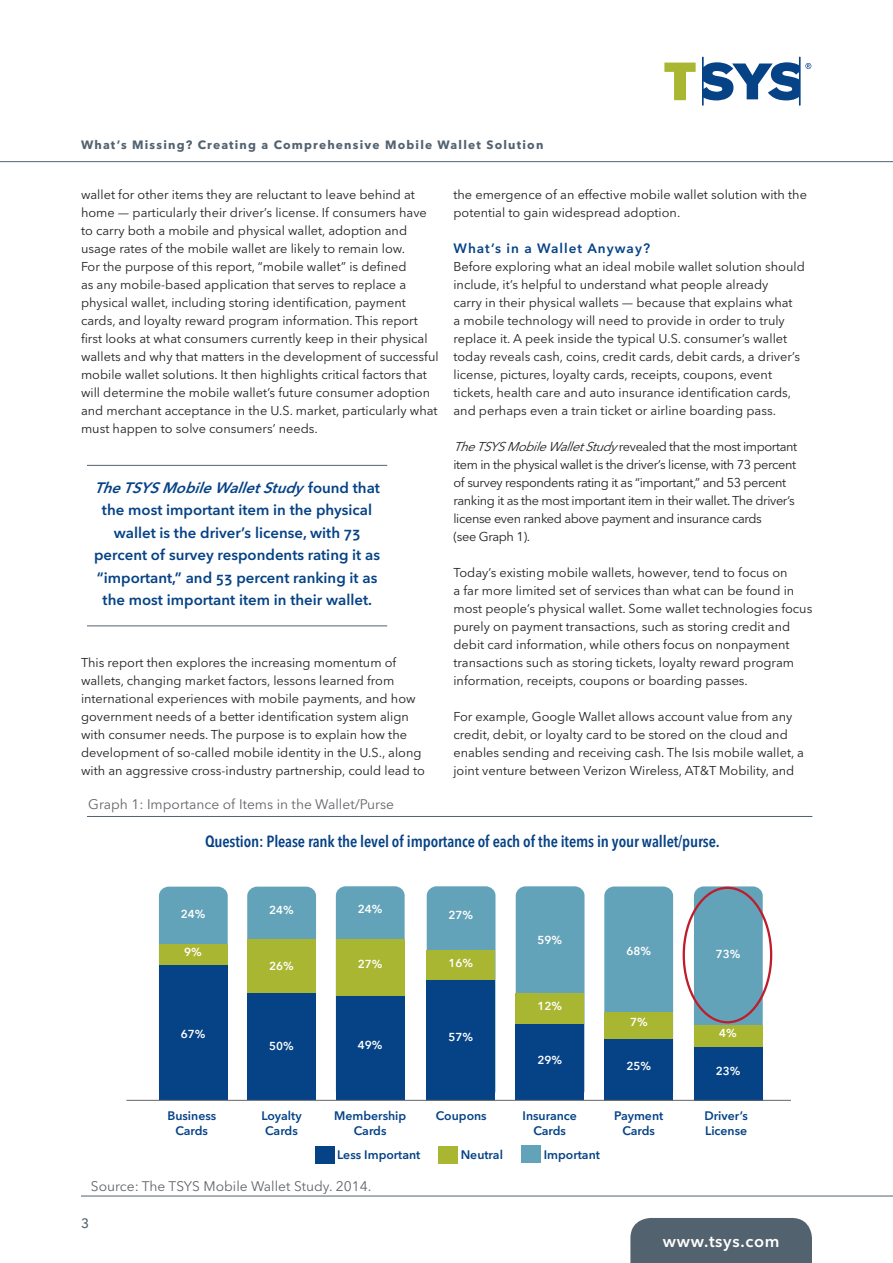
<style>
.page{position:relative;width:893px;height:1263px;background:#fff}
.page>*{position:absolute;margin:0;border:0;box-sizing:border-box;transform-origin:0 0}
.t1{font:600 16.5px "Avenir Next LT Pro";color:#fff}
.t2{font:600 condensed 16.05px "Avenir Next LT Pro";letter-spacing:-.01em;color:#054286}
.Cover_Product_Descri{font:600 15px/22.5px "Avenir Next LT Pro";color:#054286;text-align:center}
.t3{font:13.8px "Avenir Next LT Pro";color:#63656a}
.Body_Copy{font:600 13.5px "Avenir Next LT Pro";letter-spacing:.075em;color:#054286}
.t4{font:500 13.5px "Avenir Next LT Pro";color:#52626f}
.Body_Copy-2{font:12.75px/18px "Avenir Next LT Pro";color:#231f20}
.Body_Copy-3{font:12.75px/18px "Avenir Next LT Pro";letter-spacing:-.03em;color:#231f20}
.t5{font:600 12.3px/14.7px "Avenir Next LT Pro";color:#054286;text-align:center}
.t6{font:700 12px "Avenir Next LT Pro";letter-spacing:.1em;color:#52626f}
.t7{font:600 11.55px "Avenir Next LT Pro";color:#fff}
.s1{font-style:italic}
</style>
<div class="page">
<hr style="left:0;top:161px;width:893px;height:1px;background:#52626f">
<svg style="left:664px;top:63px;width:32px;height:37px"></svg>
<svg style="left:702px;top:57px;width:109px;height:49px"></svg>
<hr style="left:81px;top:1196px;width:812px;height:1px;background:#52626f">
<div style="left:630px;top:1218px;width:182px;height:45px;background:#52626f"></div>
<hr style="left:87px;top:465px;width:300px;height:1px;background:#52626f">
<hr style="left:87px;top:625px;width:300px;height:1px;background:#52626f">
<div style="left:315px;top:1146px;width:20px;height:17px;background:#054286"></div>
<div style="left:438px;top:1146px;width:20px;height:17px;background:#a9b632"></div>
<div style="left:521px;top:1145px;width:20px;height:17px;background:#63a3b9"></div>
<div style="left:159px;top:887px;width:69px;height:213px;background:#63a3b9;border-radius:10px"></div>
<div style="left:159px;top:945px;width:68px;height:155px;background:#a9b632"></div>
<div style="left:159px;top:965px;width:68px;height:135px;background:#054286"></div>
<div style="left:247px;top:887px;width:69px;height:213px;background:#63a3b9;border-radius:10px"></div>
<div style="left:247px;top:939px;width:69px;height:161px;background:#a9b632"></div>
<div style="left:247px;top:993px;width:69px;height:107px;background:#054286"></div>
<div style="left:336px;top:886px;width:69px;height:214px;background:#63a3b9;border-radius:10px"></div>
<div style="left:336px;top:939px;width:69px;height:161px;background:#a9b632"></div>
<div style="left:336px;top:996px;width:69px;height:104px;background:#054286"></div>
<div style="left:427px;top:886px;width:68px;height:214px;background:#63a3b9;border-radius:10px"></div>
<div style="left:427px;top:950px;width:68px;height:151px;background:#a9b632"></div>
<div style="left:427px;top:981px;width:68px;height:119px;background:#054286"></div>
<div style="left:516px;top:886px;width:68px;height:214px;background:#63a3b9;border-radius:10px"></div>
<div style="left:516px;top:994px;width:68px;height:106px;background:#a9b632"></div>
<div style="left:516px;top:1025px;width:68px;height:75px;background:#054286"></div>
<div style="left:604px;top:886px;width:69px;height:214px;background:#63a3b9;border-radius:10px"></div>
<div style="left:604px;top:1012px;width:69px;height:88px;background:#a9b632"></div>
<div style="left:604px;top:1039px;width:69px;height:61px;background:#054286"></div>
<div style="left:694px;top:886px;width:69px;height:214px;background:#63a3b9;border-radius:10px"></div>
<div style="left:683px;top:887px;width:89px;height:136px;border:2px solid #be1d2c;border-radius:50%"></div>
<div style="left:694px;top:1025px;width:68px;height:75px;background:#a9b632"></div>
<div style="left:694px;top:1047px;width:68px;height:53px;background:#054286"></div>
<hr style="left:126px;top:1100px;width:665px;height:1px;background:#63656a">
<hr style="left:87px;top:816px;width:725px;height:1px;background:#52626f">
<p class="t6" style="left:81px;top:137px;width:464px">What’s Missing? Creating a Comprehensive Mobile Wallet Solution</p>
<p class="Body_Copy-2" style="left:81px;top:185px;width:347px">wallet for other items they are reluctant to leave behind at home — particularly their driver’s license. If consumers have</p>
<p class="Body_Copy-2" style="left:81px;top:221px;width:328px">to carry both a mobile and physical wallet, adoption and usage rates of the mobile wallet are likely to remain low.</p>
<p class="Body_Copy-2" style="left:81px;top:257px;width:359px">For the purpose of this report, “mobile wallet” is defined<br>as any mobile-based application that serves to replace a physical wallet, including storing identification, payment cards, and loyalty reward program information. This report first looks at what consumers currently keep in their physical wallets and why that matters in the development of successful mobile wallet solutions. It then highlights critical factors that will determine the mobile wallet’s future consumer adoption and merchant acceptance in the U.S. market, particularly what must happen to solve consumers’ needs.</p>
<p class="Cover_Product_Descri" style="left:94px;top:476px;width:287px"><span class="s1">TheTSYSMobileWalletStudy</span> f o u n d t h a t the most important item in the physical wallet is the driver’s license, with 73 percent of survey respondents rating it as “important,” and 53 percent ranking it as the most important item in their wallet.</p>
<p class="Body_Copy-2" style="left:81px;top:653px;width:345px">This report then explores the increasing momentum of wallets, changing market factors, lessons learned from international experiences with mobile payments, and how government needs of a better identification system align with consumer needs. The purpose is to explain how the development of so-called mobile identity in the U.S., along with an aggressive cross-industry partnership, could lead to</p>
<p class="t3" style="left:88px;top:796px;width:307px">Graph 1: Importance of Items in the Wallet/Purse</p>
<p class="Body_Copy-2" style="left:453px;top:185px;width:355px">the emergence of an effective mobile wallet solution with the potential to gain widespread adoption.</p>
<p class="Body_Copy" style="left:453px;top:240px;width:198px">What’s in a Wallet Anyway?</p>
<p class="Body_Copy-2" style="left:453px;top:257px;width:353px">Before exploring what an ideal mobile wallet solution should include, it’s helpful to understand what people already<br>carry in their physical wallets — because that explains what<br>a mobile technology will need to provide in order to truly replace it. A peek inside the typical U.S. consumer’s wallet today reveals cash, coins, credit cards, debit cards, a driver’s license, pictures, loyalty cards, receipts, coupons, event tickets, health care and auto insurance identification cards, and perhaps even a train ticket or airline boarding pass.</p>
<p class="Body_Copy-3" style="left:453px;top:437px;width:345px"><span class="s1">TheTSYSMobileWalletStudy</span>revealed that the most important item in the physical wallet is the driver’s license, with 73 percent of survey respondents rating it as “important,” and 53 percent ranking it as the most important item in their wallet. The driver’s license even ranked above payment and insurance cards<br>(see Graph 1).</p>
<p class="Body_Copy-2" style="left:453px;top:563px;width:360px">Today’s existing mobile wallets, however, tend to focus on<br>a far more limited set of services than what can be found in most people’s physical wallet. Some wallet technologies focus purely on payment transactions, such as storing credit and debit card information, while others focus on nonpayment transactions such as storing tickets, loyalty reward program information, receipts, coupons or boarding passes.</p>
<p class="Body_Copy-2" style="left:453px;top:707px;width:352px">For example, Google Wallet allows account value from any credit, debit, or loyalty card to be stored on the cloud and enables sending and receiving cash. The Isis mobile wallet, a joint venture between Verizon Wireless, AT&amp;T Mobility, and</p>
<p class="t2" style="left:205px;top:831px;width:516px">Question: Please rank the level of importance of each of the items in your wallet/purse.</p>
<p class="t7" style="left:181px;top:907px;width:26px">24%</p>
<p class="t7" style="left:184px;top:945px;width:19px">9%</p>
<p class="t7" style="left:269px;top:903px;width:26px">24%</p>
<p class="t7" style="left:269px;top:959px;width:26px">26%</p>
<p class="t7" style="left:358px;top:902px;width:26px">24%</p>
<p class="t7" style="left:358px;top:957px;width:26px">27%</p>
<p class="t7" style="left:449px;top:908px;width:26px">27%</p>
<p class="t7" style="left:449px;top:955px;width:26px">16%</p>
<p class="t7" style="left:538px;top:933px;width:26px">59%</p>
<p class="t7" style="left:538px;top:999px;width:26px">12%</p>
<p class="t7" style="left:181px;top:1027px;width:26px">67%</p>
<p class="t7" style="left:269px;top:1039px;width:26px">50%</p>
<p class="t7" style="left:358px;top:1038px;width:26px">49%</p>
<p class="t7" style="left:449px;top:1030px;width:26px">57%</p>
<p class="t7" style="left:538px;top:1053px;width:26px">29%</p>
<p class="t5" style="left:167px;top:1108px;width:50px">Business<br>Cards</p>
<p class="t5" style="left:261px;top:1109px;width:42px">Loyalty<br>Cards</p>
<p class="t5" style="left:334px;top:1108px;width:74px">Membership<br>Cards</p>
<p class="t5" style="left:436px;top:1108px;width:52px">Coupons</p>
<p class="t5" style="left:523px;top:1108px;width:56px">Insurance<br>Cards</p>
<p class="t5" style="left:337px;top:1147px;width:85px">Less Important</p>
<p class="t5" style="left:461px;top:1147px;width:44px">Neutral</p>
<p class="t5" style="left:544px;top:1147px;width:58px">Important</p>
<p class="t3" style="left:91px;top:1178px;width:282px">Source: The TSYS Mobile Wallet Study. 2014.</p>
<p class="t4" style="left:81px;top:1215px;width:10px">3</p>
<p class="t7" style="left:627px;top:944px;width:26px">68%</p>
<p class="t7" style="left:630px;top:1015px;width:19px">7%</p>
<p class="t7" style="left:627px;top:1058px;width:26px">25%</p>
<p class="t5" style="left:614px;top:1108px;width:51px">Payment<br>Cards</p>
<p class="t7" style="left:716px;top:947px;width:26px">73%</p>
<p class="t7" style="left:719px;top:1026px;width:19px">4%</p>
<p class="t7" style="left:716px;top:1064px;width:26px">23%</p>
<p class="t5" style="left:704px;top:1109px;width:45px;text-align:left">Driver’s<br>License</p>
<p class="t1" style="left:663px;top:1231px;width:118px">www.tsys.com</p>
</div>
